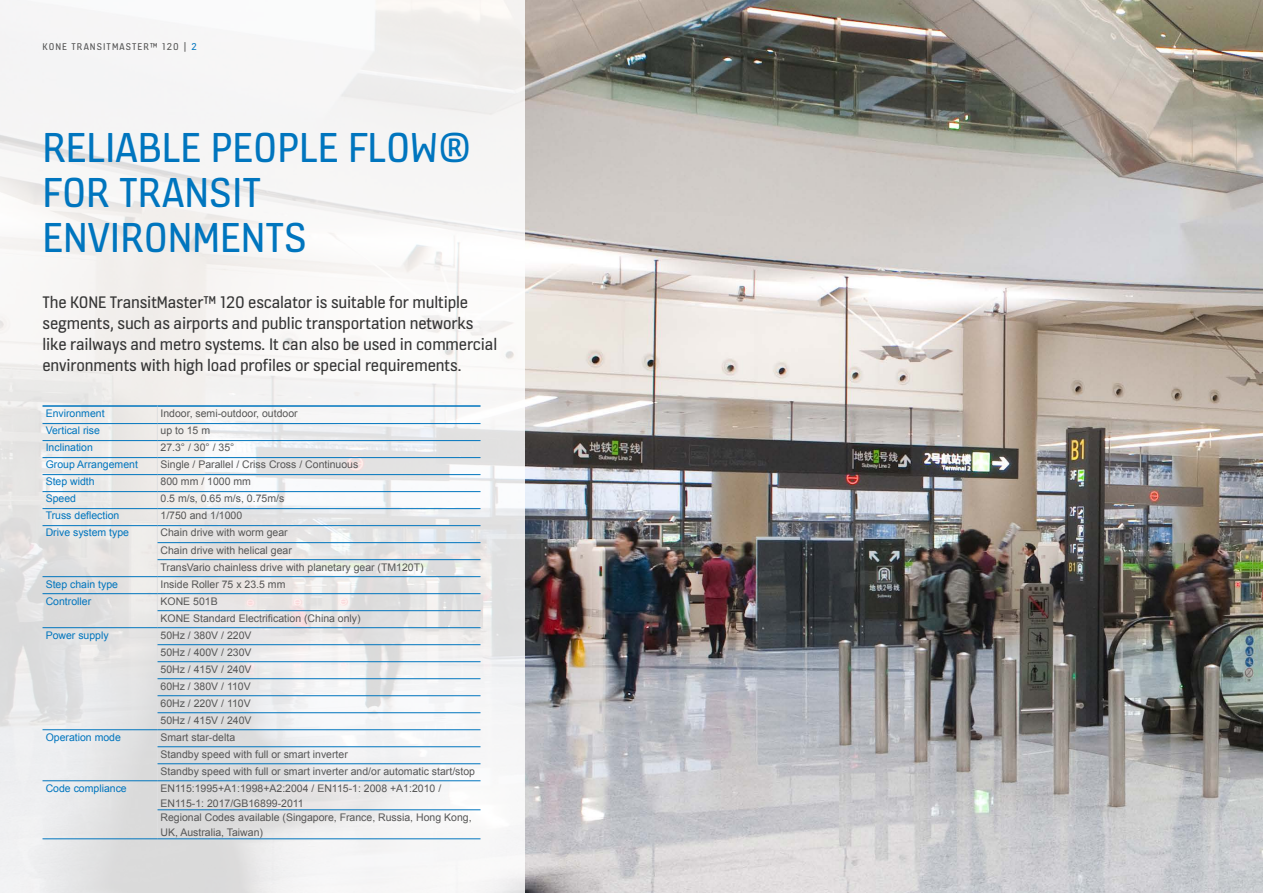
<style>
.page{position:relative;width:1263px;height:893px;background:#fff}
.page>*{position:absolute;margin:0;border:0;box-sizing:border-box;transform-origin:0 0}
.t1{font:45px/45px "KONE Information v 13";color:#0075be}
.t2{font:18px/21px "KONE Information v 13";letter-spacing:-.01em;color:#363636}
.t3{font:10.5px/17px "Arial";color:#565656}
.t4{font:10.5px "Arial";color:#0075be}
.t5{font:10.5px "KONE Information v 13";letter-spacing:.1em;color:#555}
.s1{color:#0075be}
</style>
<div class="page">
<img style="left:524px;top:0;width:739px;height:893px">
<svg style="left:0;top:0;width:524px;height:893px;fill:#f2f1f1"></svg>
<hr style="left:43px;top:405px;width:114px;height:2px;background:#0075be">
<hr style="left:157px;top:405px;width:323px;height:2px;background:#0075be">
<svg style="left:157px;top:407px;width:1px;height:432px"></svg>
<hr style="left:43px;top:423px;width:114px;height:1px;background:#0075be">
<hr style="left:157px;top:423px;width:323px;height:1px;background:#0075be">
<hr style="left:43px;top:440px;width:114px;height:1px;background:#0075be">
<hr style="left:157px;top:440px;width:323px;height:1px;background:#0075be">
<hr style="left:43px;top:457px;width:114px;height:1px;background:#0075be">
<hr style="left:157px;top:457px;width:323px;height:1px;background:#0075be">
<hr style="left:43px;top:474px;width:114px;height:1px;background:#0075be">
<hr style="left:157px;top:474px;width:323px;height:1px;background:#0075be">
<hr style="left:43px;top:491px;width:114px;height:1px;background:#0075be">
<hr style="left:157px;top:491px;width:323px;height:1px;background:#0075be">
<hr style="left:43px;top:508px;width:114px;height:1px;background:#0075be">
<hr style="left:157px;top:508px;width:323px;height:1px;background:#0075be">
<hr style="left:43px;top:525px;width:114px;height:1px;background:#0075be">
<hr style="left:157px;top:525px;width:323px;height:1px;background:#0075be">
<hr style="left:158px;top:542px;width:322px;height:1px;background:#0075be">
<hr style="left:158px;top:559px;width:322px;height:1px;background:#0075be">
<hr style="left:43px;top:576px;width:114px;height:1px;background:#0075be">
<hr style="left:157px;top:576px;width:323px;height:1px;background:#0075be">
<hr style="left:43px;top:593px;width:114px;height:1px;background:#0075be">
<hr style="left:157px;top:593px;width:323px;height:1px;background:#0075be">
<hr style="left:158px;top:610px;width:322px;height:1px;background:#0075be">
<hr style="left:43px;top:627px;width:114px;height:1px;background:#0075be">
<hr style="left:157px;top:627px;width:323px;height:1px;background:#0075be">
<hr style="left:158px;top:644px;width:322px;height:1px;background:#0075be">
<hr style="left:158px;top:661px;width:322px;height:1px;background:#0075be">
<hr style="left:158px;top:678px;width:322px;height:1px;background:#0075be">
<hr style="left:158px;top:695px;width:322px;height:1px;background:#0075be">
<hr style="left:158px;top:712px;width:322px;height:1px;background:#0075be">
<hr style="left:43px;top:729px;width:114px;height:1px;background:#0075be">
<hr style="left:157px;top:729px;width:323px;height:1px;background:#0075be">
<hr style="left:158px;top:746px;width:322px;height:1px;background:#0075be">
<hr style="left:158px;top:763px;width:322px;height:1px;background:#0075be">
<hr style="left:43px;top:780px;width:114px;height:1px;background:#0075be">
<hr style="left:157px;top:780px;width:323px;height:1px;background:#0075be">
<hr style="left:158px;top:809px;width:322px;height:1px;background:#0075be">
<hr style="left:43px;top:839px;width:114px;height:1px;background:#0075be">
<hr style="left:157px;top:839px;width:323px;height:1px;background:#0075be">
<p class="t5" style="left:43px;top:39px;width:156px">KONE TRANSITMASTER™ 120 | <span class="s1">2</span></p>
<h1 class="t1" style="left:43px;top:123px;width:430px">RELIABLE PEOPLE FLOW®<br>FOR TRANSIT<br>ENVIRONMENTS</h1>
<p class="t2" style="left:43px;top:291px;width:456px">The KONE TransitMaster™ 120 escalator is suitable for multiple segments, such as airports and public transportation networks like railways and metro systems. It can also be used in commercial environments with high load profiles or special requirements.</p>
<p class="t4" style="left:46px;top:407px;width:60px">Environment</p>
<p class="t3" style="left:161px;top:405px;width:139px">Indoor, semi-outdoor, outdoor</p>
<p class="t4" style="left:46px;top:424px;width:56px">Vertical rise</p>
<p class="t3" style="left:161px;top:422px;width:51px">up to 15 m</p>
<p class="t4" style="left:46px;top:441px;width:49px">Inclination</p>
<p class="t3" style="left:161px;top:439px;width:75px">27.3° / 30° / 35°</p>
<p class="t4" style="left:46px;top:458px;width:94px">Group Arrangement</p>
<p class="t3" style="left:161px;top:456px;width:199px">Single / Parallel / Criss Cross / Continuous</p>
<p class="t4" style="left:46px;top:475px;width:51px">Step width</p>
<p class="t3" style="left:161px;top:473px;width:92px">800 mm / 1000 mm</p>
<p class="t4" style="left:46px;top:492px;width:32px">Speed</p>
<p class="t3" style="left:161px;top:490px;width:125px">0.5 m/s, 0.65 m/s, 0.75m/s</p>
<p class="t4" style="left:46px;top:509px;width:75px">Truss deflection</p>
<p class="t3" style="left:161px;top:507px;width:83px">1/750 and 1/1000</p>
<p class="t4" style="left:46px;top:526px;width:85px">Drive system type</p>
<p class="t3" style="left:161px;top:524px;width:265px">Chain drive with worm gear<br>Chain drive with helical gear<br>TransVario chainless drive with planetary gear (TM120T)</p>
<p class="t4" style="left:46px;top:577px;width:74px">Step chain type</p>
<p class="t3" style="left:161px;top:575px;width:126px">Inside Roller 75 x 23.5 mm</p>
<p class="t4" style="left:46px;top:594px;width:47px">Controller</p>
<p class="t3" style="left:161px;top:592px;width:202px">KONE 501B<br>KONE Standard Electrification (China only)</p>
<p class="t4" style="left:46px;top:628px;width:65px">Power supply</p>
<p class="t3" style="left:161px;top:626px;width:93px;text-align:justify">50Hz / 380V / 220V 50Hz / 400V / 230V 50Hz / 415V / 240V 60Hz / 380V / 110V 60Hz / 220V / 110V 50Hz / 415V / 240V</p>
<p class="t4" style="left:46px;top:730px;width:77px">Operation mode</p>
<p class="t3" style="left:161px;top:729px;width:316px">Smart star-delta<br>Standby speed with full or smart inverter<br>Standby speed with full or smart inverter and/or automatic start/stop</p>
<p class="t4" style="left:46px;top:781px;width:83px">Code compliance</p>
<p class="t3" style="left:161px;top:781px;width:313px;line-height:14.7px">EN115:1995+A1:1998+A2:2004 / EN115-1: 2008 +A1:2010 / EN115-1: 2017/GB16899-2011<br>Regional Codes available (Singapore, France, Russia, Hong Kong, UK, Australia, Taiwan)</p>
</div>
